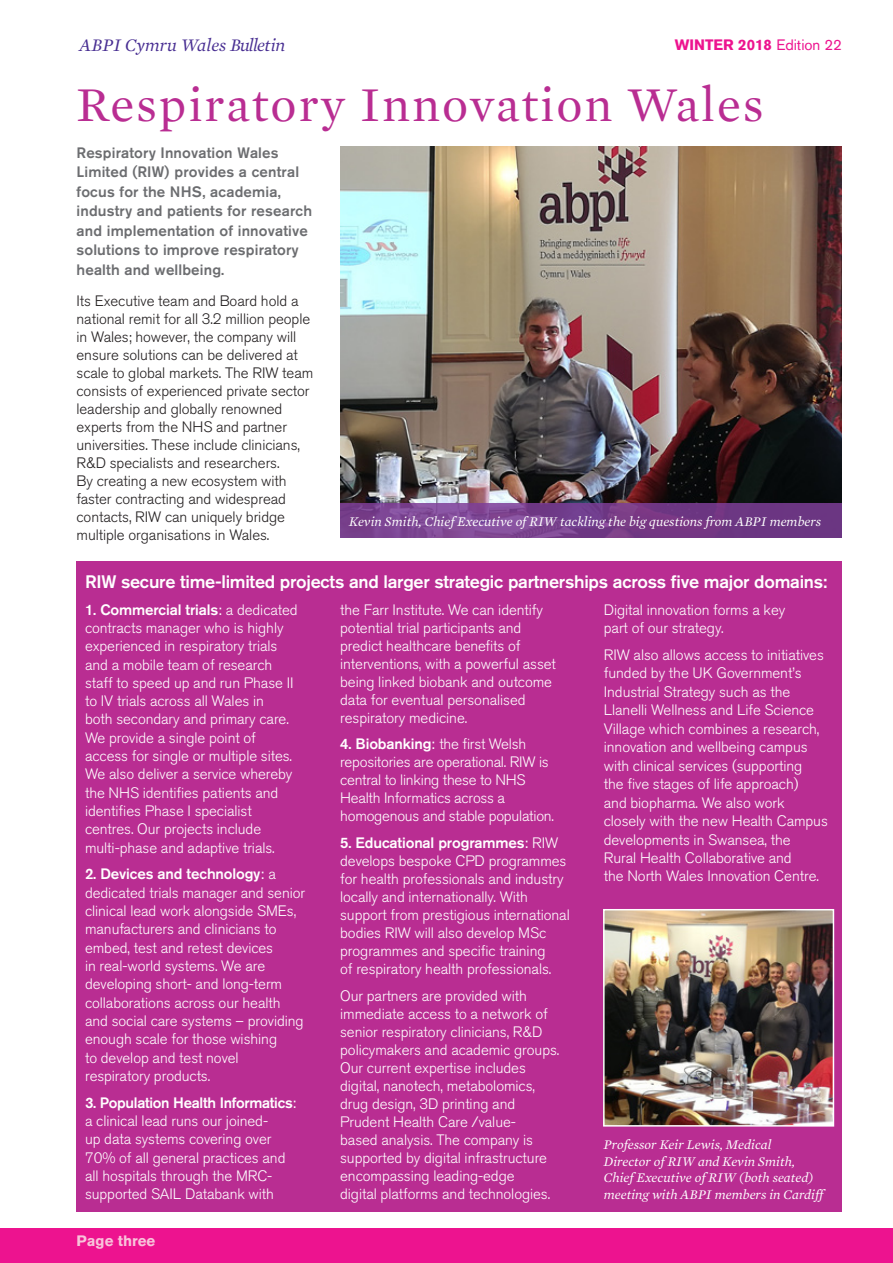
<style>
.page{position:relative;width:893px;height:1263px;background:#fff}
.page>*{position:absolute;margin:0;border:0;box-sizing:border-box;transform-origin:0 0}
.t1{font:49.5px "Mercury Text G1";letter-spacing:.04em;color:#b92d92}
.t2{font:500 18px "Akzidenz Grotesk BQ";letter-spacing:-.015em;color:#fff}
.t3{font:italic 18px "Mercury Text G1";color:#482e92}
.t4{font:300 15px/18.3px "Akzidenz Grotesk BQ";letter-spacing:-.005em;color:#fff}
.t5{font:300 15px/18px "Akzidenz Grotesk BQ";letter-spacing:-.005em;color:#231f20}
.t6{font:500 15px/19.5px "Akzidenz Grotesk BQ";letter-spacing:.01em;color:#6c6d70}
.t7{font:700 15px "Akzidenz Grotesk BQ";color:#ed138f}
.t8{font:700 15px "Akzidenz Grotesk BQ";color:#f8c3da}
.t9{font:italic 13.5px/16.5px "Mercury Text G1";color:#fff}
.s1{font-weight:400}
.s2{font-weight:500}
</style>
<div class="page">
<div style="left:0;top:1228px;width:893px;height:35px;background:#ed138f"></div>
<div style="left:77px;top:561px;width:765px;height:651px;background:#b92d92"></div>
<img style="left:341px;top:147px;width:501px;height:357px">
<img style="left:606px;top:912px;width:225px;height:211px">
<div style="left:603px;top:909px;width:231px;height:217px;border:2px solid #fff"></div>
<svg style="left:341px;top:504px;width:501px;height:34px;background:#763f8b"></svg>
<p class="t3" style="left:80px;top:35px;width:207px">ABPI Cymru Wales Bulletin</p>
<p class="t7" style="left:675px;top:36px;width:169px">WINTER 2018 <span class="s1">Edition 22</span></p>
<p class="t1" style="left:77px;top:76px;width:688px">Respiratory Innovation Wales</p>
<p class="t6" style="left:77px;top:143px;width:237px">Respiratory Innovation Wales<br>Limited (RIW) provides a central focus for the NHS, academia, industry and patients for research and implementation of innovative solutions to improve respiratory health and wellbeing.</p>
<p class="t5" style="left:77px;top:292px;width:238px">Its Executive team and Board hold a national remit for all 3.2 million people in Wales; however, the company will ensure solutions can be delivered at scale to global markets. The RIW team consists of experienced private sector leadership and globally renowned experts from the NHS and partner universities. These include clinicians, R&amp;D specialists and researchers.<br>By creating a new ecosystem with faster contracting and widespread contacts, RIW can uniquely bridge multiple organisations in Wales.</p>
<p class="t2" style="left:85px;top:571px;width:744px">RIW secure time-limited projects and larger strategic partnerships across five major domains:</p>
<p class="t4" style="left:85px;top:601px;width:214px"><span class="s2">1. Commercial trials</span><span class="s1">:</span> a dedicated contracts manager who is highly experienced in respiratory trials and a mobile team of research staff to speed up and run Phase II to IV trials across all Wales in<br>both secondary and primary care.<br>We provide a single point of access for single or multiple sites.<br>We also deliver a service whereby the NHS identifies patients and identifies Phase I specialist centres. Our projects include multi-phase and adaptive trials.</p>
<p class="t4" style="left:85px;top:865px;width:222px"><span class="s2">2. Devices and technology</span><span class="s1">:</span> a dedicated trials manager and senior clinical lead work alongside SMEs, manufacturers and clinicians to embed, test and retest devices<br>in real-world systems. We are developing short- and long-term collaborations across our health and social care systems – providing enough scale for those wishing<br>to develop and test novel respiratory products.</p>
<p class="t4" style="left:85px;top:1093px;width:213px"><span class="s2">3. Population Health Informatics</span><span class="s1">: </span>a clinical lead runs our joined-<br>up data systems covering over<br>70% of all general practices and all hospitals through the MRC&shy;supported SAIL Databank with</p>
<p class="t9" style="left:349px;top:513px;width:474px">Kevin Smith, Chief Executive of RIW tackling the big questions from ABPI members</p>
<p class="t4" style="left:340px;top:601px;width:217px">the Farr Institute. We can identify potential trial participants and predict healthcare benefits of interventions, with a powerful asset being linked biobank and outcome data for eventual personalised respiratory medicine.</p>
<p class="t4" style="left:340px;top:735px;width:215px"><span class="s2">4. Biobanking</span><span class="s1">:</span> the first Welsh repositories are operational. RIW is central to linking these to NHS<br>Health Informatics across a homogenous and stable population.</p>
<p class="t4" style="left:340px;top:834px;width:231px"><span class="s2">5. Educational programmes</span><span class="s1">:</span> RIW develops bespoke CPD programmes for health professionals and industry locally and internationally. With support from prestigious international bodies RIW will also develop MSc programmes and specific training<br>of respiratory health professionals.</p>
<p class="t4" style="left:340px;top:987px;width:221px">Our partners are provided with immediate access to a network of senior respiratory clinicians, R&amp;D policymakers and academic groups.<br>Our current expertise includes digital, nanotech, metabolomics, drug design, 3D printing and<br>Prudent Health Care /value-<br>based analysis. The company is supported by digital infrastructure encompassing leading-edge<br>digital platforms and technologies.</p>
<p class="t4" style="left:604px;top:600px;width:183px">Digital innovation forms a key part of our strategy.</p>
<p class="t4" style="left:604px;top:646px;width:226px">RIW also allows access to initiatives funded by the UK Government’s Industrial Strategy such as the Llanelli Wellness and Life Science Village which combines a research, innovation and wellbeing campus with clinical services (supporting<br>the five stages of life approach)<br>and biopharma. We also work closely with the new Health Campus developments in Swansea, the<br>Rural Health Collaborative and<br>the North Wales Innovation Centre.</p>
<p class="t9" style="left:604px;top:1137px;width:221px">Professor Keir Lewis, Medical<br>Director of RIW and Kevin Smith, Chief Executive of RIW (both seated) meeting with ABPI members in Cardiff</p>
<p class="t8" style="left:77px;top:1232px;width:80px">Page three</p>
</div>
